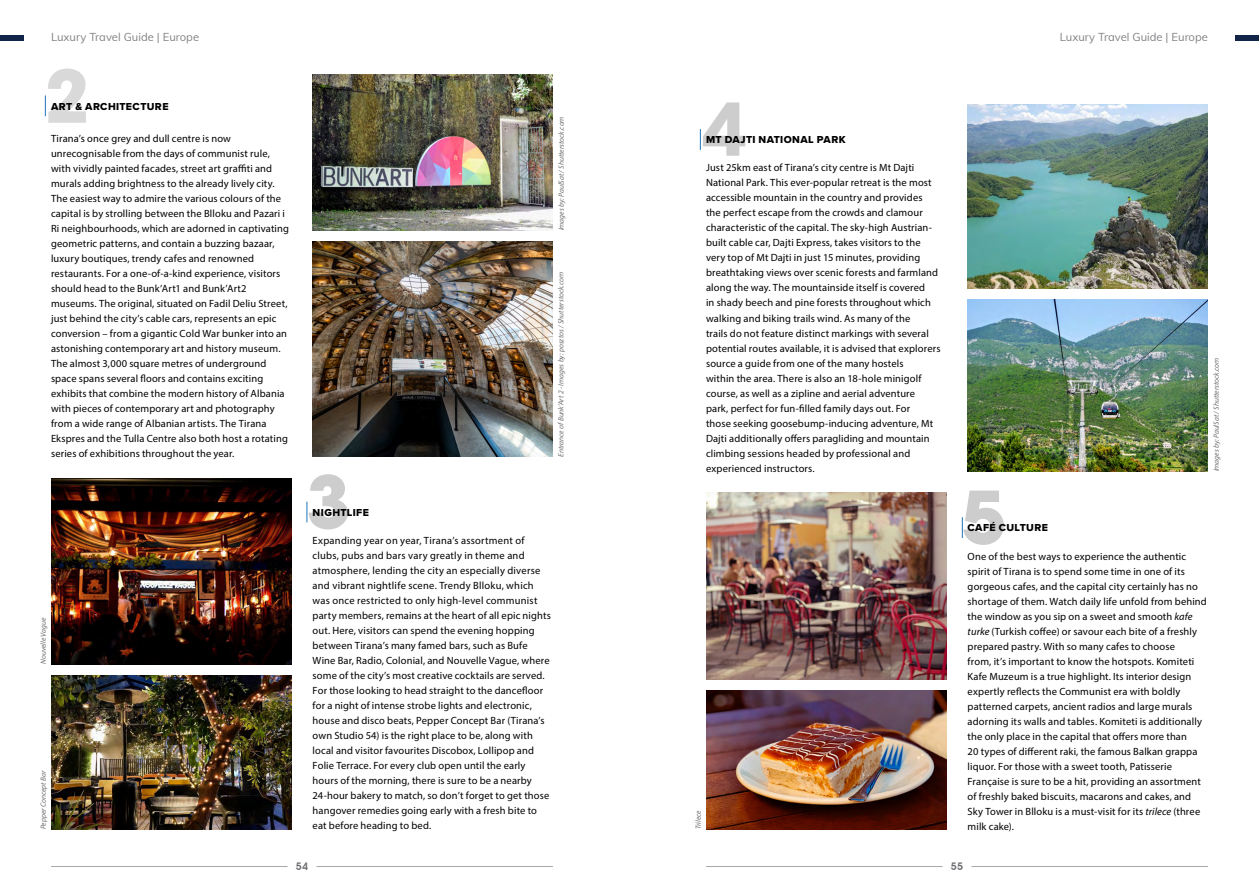
<style>
.page{position:relative;width:1259px;height:893px;background:#fff}
.page>*{position:absolute;margin:0;border:0;box-sizing:border-box;transform-origin:0 0}
.t1{font:700 72px "ITC Avant Garde Pro";color:#000}
.t2{font:11.25px "Muli";color:#808285}
.t3{font:10.5px/15px "Myriad Pro";letter-spacing:.015em;color:#000}
.t4{font:10.5px "Proxima Nova Extrabld";letter-spacing:.04em;color:#000}
.t5{font:600 10.5px "Avant Garde IT Cby BT";color:#6d6e71}
.t6{font:italic 7.5px "Myriad Pro";color:#6d6e71}
.s1{font-style:italic}
</style>
<div class="page">
<hr style="left:316px;top:866px;width:237px;height:1px;background:#a7a9ac">
<hr style="left:51px;top:866px;width:236px;height:1px;background:#a7a9ac">
<hr style="left:971px;top:866px;width:237px;height:1px;background:#a7a9ac">
<hr style="left:706px;top:866px;width:236px;height:1px;background:#a7a9ac">
<div style="left:0;top:35px;width:24px;height:5px;background:#132449"></div>
<div style="left:1235px;top:35px;width:24px;height:5px;background:#132449"></div>
<img style="left:313px;top:75px;width:240px;height:155px">
<img style="left:313px;top:241px;width:240px;height:216px">
<img style="left:51px;top:478px;width:240px;height:186px">
<img style="left:51px;top:675px;width:240px;height:154px">
<img style="left:967px;top:104px;width:241px;height:184px">
<img style="left:967px;top:300px;width:241px;height:171px">
<img style="left:706px;top:493px;width:240px;height:186px">
<img style="left:706px;top:691px;width:240px;height:138px">
<svg style="left:45px;top:95px;width:1px;height:21px"></svg>
<svg style="left:306px;top:502px;width:1px;height:20px"></svg>
<svg style="left:700px;top:129px;width:1px;height:21px"></svg>
<svg style="left:962px;top:517px;width:1px;height:21px"></svg>
<p class="t2" style="left:51px;top:29px;width:150px">Luxury Travel Guide | Europe</p>
<p class="t2" style="left:1059px;top:29px;width:150px">Luxury Travel Guide | Europe</p>
<h1 class="t1" style="left:45px;top:48px;width:46px">2</h1>
<p class="t4" style="left:51px;top:98px;width:119px">ART &amp; ARCHITECTURE</p>
<p class="t3" style="left:51px;top:130px;width:239px">Tirana’s once grey and dull centre is now unrecognisable from the days of communist rule, with vividly painted facades, street art graffiti and murals adding brightness to the already lively city.<br>The easiest way to admire the various colours of the capital is by strolling between the Blloku and Pazari i Ri neighbourhoods, which are adorned in captivating geometric patterns, and contain a buzzing bazaar, luxury boutiques, trendy cafes and renowned restaurants. For a one-of-a-kind experience, visitors should head to the Bunk’Art1 and Bunk’Art2 museums. The original, situated on Fadil Deliu Street, just behind the city’s cable cars, represents an epic conversion – from a gigantic Cold War bunker into an astonishing contemporary art and history museum.<br>The almost 3,000 square metres of underground space spans several floors and contains exciting exhibits that combine the modern history of Albania with pieces of contemporary art and photography from a wide range of Albanian artists. The Tirana Ekspres and the Tulla Centre also both host a rotating series of exhibitions throughout the year.</p>
<p class="t6" style="left:39px;top:664px;width:48px;rotate:-90deg">Nouvelle Vague</p>
<p class="t6" style="left:39px;top:829px;width:60px;rotate:-90deg">Pepper Concept Bar</p>
<p class="t6" style="left:557px;top:230px;width:115px;rotate:-90deg">Images by: PaulSat / Shutterstock.com</p>
<p class="t6" style="left:556px;top:457px;width:186px;rotate:-90deg">Entrance of Bunk’Art 2 - Images by: posztos / Shutterstock.com</p>
<h1 class="t1" style="left:306px;top:454px;width:46px">3</h1>
<p class="t4" style="left:313px;top:504px;width:58px">NIGHTLIFE</p>
<p class="t3" style="left:313px;top:533px;width:240px">Expanding year on year, Tirana’s assortment of clubs, pubs and bars vary greatly in theme and atmosphere, lending the city an especially diverse and vibrant nightlife scene. Trendy Blloku, which was once restricted to only high-level communist party members, remains at the heart of all epic nights out. Here, visitors can spend the evening hopping between Tirana’s many famed bars, such as Bufe Wine Bar, Radio, Colonial, and Nouvelle Vague, where some of the city’s most creative cocktails are served.<br>For those looking to head straight to the dancefloor for a night of intense strobe lights and electronic, house and disco beats, Pepper Concept Bar (Tirana’s own Studio 54) is the right place to be, along with local and visitor favourites Discobox, Lollipop and Folie Terrace. For every club open until the early hours of the morning, there is sure to be a nearby 24-hour bakery to match, so don’t forget to get those hangover remedies going early with a fresh bite to eat before heading to bed.</p>
<h1 class="t1" style="left:702px;top:81px;width:46px">4</h1>
<p class="t4" style="left:706px;top:131px;width:141px">MT DAJTI NATIONAL PARK</p>
<p class="t3" style="left:706px;top:160px;width:236px">Just 25km east of Tirana’s city centre is Mt Dajti National Park. This ever-popular retreat is the most accessible mountain in the country and provides<br>the perfect escape from the crowds and clamour characteristic of the capital. The sky-high Austrian&shy;built cable car, Dajti Express, takes visitors to the very top of Mt Dajti in just 15 minutes, providing breathtaking views over scenic forests and farmland along the way. The mountainside itself is covered<br>in shady beech and pine forests throughout which walking and biking trails wind. As many of the<br>trails do not feature distinct markings with several potential routes available, it is advised that explorers source a guide from one of the many hostels<br>within the area. There is also an 18-hole minigolf course, as well as a zipline and aerial adventure<br>park, perfect for fun-filled family days out. For<br>those seeking goosebump-inducing adventure, Mt Dajti additionally offers paragliding and mountain climbing sessions headed by professional and experienced instructors.</p>
<p class="t6" style="left:693px;top:829px;width:20px;rotate:-90deg">Trilece</p>
<p class="t6" style="left:1211px;top:471px;width:115px;rotate:-90deg">Images by: PaulSat / Shutterstock.com</p>
<h1 class="t1" style="left:961px;top:469px;width:46px">5</h1>
<p class="t4" style="left:967px;top:519px;width:82px">CAFÉ CULTURE</p>
<p class="t3" style="left:967px;top:548px;width:241px">One of the best ways to experience the authentic spirit of Tirana is to spend some time in one of its gorgeous cafes, and the capital city certainly has no shortage of them. Watch daily life unfold from behind the window as you sip on a sweet and smooth <span class="s1">kafe turke</span> (Turkish coffee) or savour each bite of a freshly prepared pastry. With so many cafes to choose<br>from, it’s important to know the hotspots. Komiteti Kafe Muzeum is a true highlight. Its interior design expertly reflects the Communist era with boldly patterned carpets, ancient radios and large murals adorning its walls and tables. Komiteti is additionally the only place in the capital that offers more than<br>20 types of different raki, the famous Balkan grappa liquor. For those with a sweet tooth, Patisserie Française is sure to be a hit, providing an assortment of freshly baked biscuits, macarons and cakes, and Sky Tower in Blloku is a must-visit for its <span class="s1">trilece</span> (three milk cake).</p>
<p class="t5" style="left:296px;top:860px;width:14px">54</p>
<p class="t5" style="left:950px;top:860px;width:14px">55</p>
</div>
